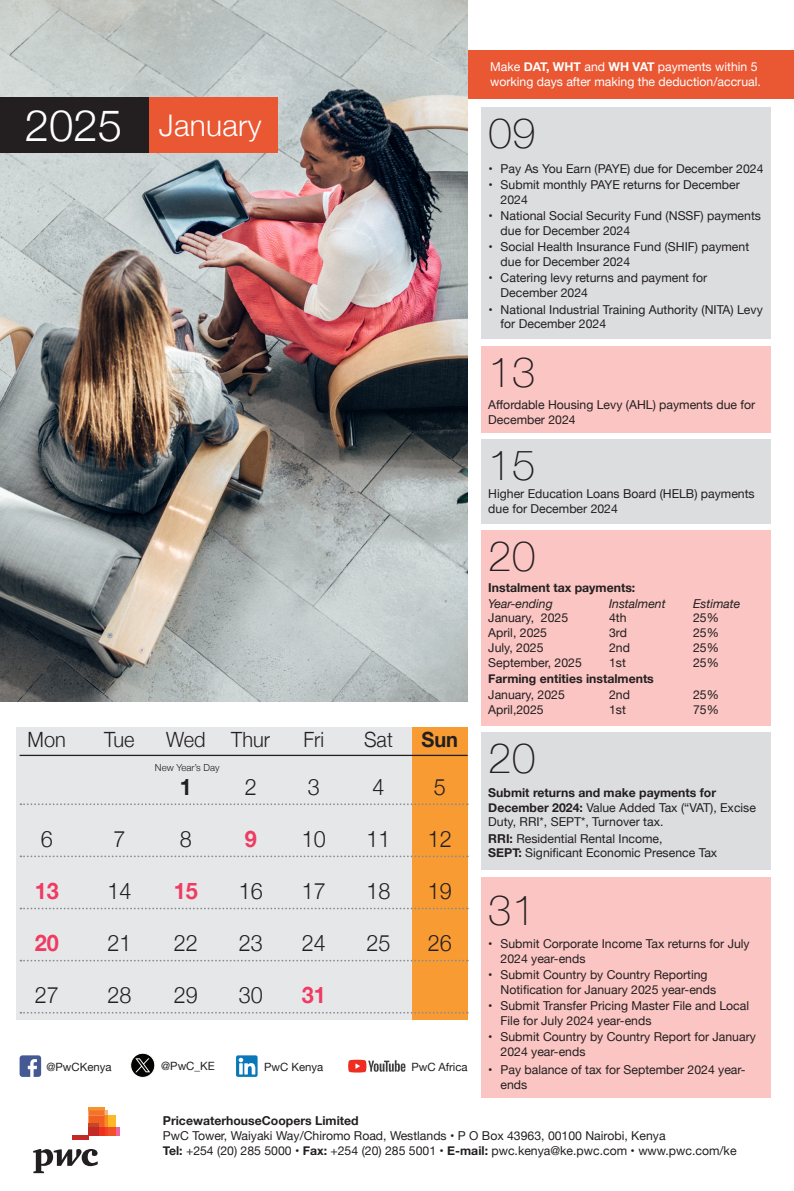
<style>
.page{position:relative;width:794px;height:1191px;background:#fff}
.page>*{position:absolute;margin:0;border:0;box-sizing:border-box;transform-origin:0 0}
.t1{font:300 43.75px "Helvetica Neue";color:#fff}
.t2{font:100 42px "Helvetica Neue";letter-spacing:.01em;color:#231f20}
.t3{font:300 29.75px "Helvetica Neue";letter-spacing:.01em;color:#fff}
.t4{font:300 22.75px "Helvetica Neue";color:#231f20;scale:.95 1}
.t5{font:700 22.75px "Helvetica Neue";color:#ef3b62;scale:.95 1}
.t6{font:700 22.75px "Helvetica Neue";color:#231f20;scale:.95 1}
.t7{font:300 21px "Helvetica Neue";color:#231f20;scale:.95 1}
.t8{font:700 21px "Helvetica Neue";color:#231f20;scale:.95 1}
.Body_text{font:12.25px/14.7px "Helvetica Neue";color:#231f20}
.t9{font:12.25px/14.7px "Helvetica Neue";color:#fff}
.t10{font:700 12.25px "Helvetica Neue";color:#231f20}
.t11{font:italic 12.25px "Helvetica Neue";color:#231f20}
.Body_text-2{font:11.38px "Helvetica Neue";color:#231f20}
.t12{font:300 9.62px "Helvetica Neue";color:#231f20}
.s1{font-weight:700}
</style>
<div class="page">
<div style="left:459px;top:50px;width:335px;height:48px;background:#ea5733"></div>
<div style="left:16px;top:727px;width:398px;height:292px;background:#e6e7e9"></div>
<div style="left:412px;top:727px;width:56px;height:292px;background:#f89b33"></div>
<hr style="left:20px;top:754px;width:448px;height:2px;background:#231f20">
<svg style="left:20px;top:803px;width:448px;height:2px"></svg>
<svg style="left:20px;top:855px;width:448px;height:2px"></svg>
<svg style="left:20px;top:907px;width:448px;height:2px"></svg>
<svg style="left:20px;top:959px;width:448px;height:2px"></svg>
<svg style="left:20px;top:1012px;width:448px;height:1px"></svg>
<img style="left:0;top:0;width:468px;height:701px">
<div style="left:0;top:97px;width:154px;height:55px;background:#231f20"></div>
<div style="left:149px;top:97px;width:129px;height:55px;background:#ea5733"></div>
<div style="left:481px;top:107px;width:290px;height:232px;background:#dcdddf"></div>
<div style="left:481px;top:346px;width:290px;height:86px;background:#fac5c2"></div>
<div style="left:481px;top:439px;width:290px;height:84px;background:#dcdddf"></div>
<div style="left:481px;top:531px;width:290px;height:195px;background:#fac5c2"></div>
<div style="left:481px;top:732px;width:290px;height:138px;background:#dcdddf"></div>
<div style="left:481px;top:877px;width:290px;height:221px;background:#fac5c2"></div>
<svg style="left:33px;top:1149px;width:65px;height:24px"></svg>
<svg style="left:116px;top:1127px;width:4px;height:8px"></svg>
<hr style="left:88px;top:1107px;width:16px;height:3px;background:#f7932e">
<div style="left:108px;top:1115px;width:8px;height:12px;background:#fcb825"></div>
<div style="left:108px;top:1127px;width:8px;height:8px;background:#f05128"></div>
<svg style="left:88px;top:1110px;width:20px;height:25px"></svg>
<div style="left:98px;top:1127px;width:6px;height:8px;background:#ee3022"></div>
<hr style="left:88px;top:1123px;width:10px;height:4px;background:#c54826">
<div style="left:88px;top:1127px;width:10px;height:8px;background:#c32a25"></div>
<hr style="left:72px;top:1135px;width:16px;height:4px;background:#c32a25">
<svg style="left:20px;top:1055px;width:21px;height:21px"></svg>
<svg style="left:131px;top:1053px;width:24px;height:24px"></svg>
<div style="left:131px;top:1053px;width:24px;height:24px;border:1px solid #fff;border-radius:50%"></div>
<svg style="left:135px;top:1058px;width:15px;height:14px"></svg>
<svg style="left:236px;top:1055px;width:21px;height:21px"></svg>
<svg style="left:348px;top:1059px;width:57px;height:13px"></svg>
<p class="t1" style="left:25px;top:90px;width:99px">2025</p>
<p class="t9" style="left:490px;top:60px;width:272px">Make <span class="s1">DAT, WHT</span> and <span class="s1">WH VAT</span> payments within 5 working days after making the deduction/accrual.</p>
<p class="t3" style="left:159px;top:102px;width:104px">January</p>
<p class="t2" style="left:488px;top:101px;width:49px">09</p>
<p class="Body_text" style="left:488px;top:161px;width:276px">• Pay As You Earn (PAYE) due for December 2024</p>
<p class="Body_text" style="left:500px;top:178px;width:241px;text-indent:-12px">• Submit monthly PAYE returns for December<br>2024</p>
<p class="Body_text" style="left:500px;top:209px;width:262px;text-indent:-12px">• National Social Security Fund (NSSF) payments due for December 2024</p>
<p class="Body_text" style="left:500px;top:240px;width:250px;text-indent:-12px">• Social Health Insurance Fund (SHIF) payment due for December 2024</p>
<p class="Body_text" style="left:500px;top:271px;width:208px;text-indent:-12px">• Catering levy returns and payment for<br>December 2024</p>
<p class="Body_text" style="left:500px;top:302px;width:264px;text-indent:-12px">• National Industrial Training Authority (NITA) Levy for December 2024</p>
<p class="t2" style="left:488px;top:340px;width:49px">13</p>
<p class="Body_text" style="left:488px;top:398px;width:268px">Affordable Housing Levy (AHL) payments due for<br>December 2024</p>
<p class="t2" style="left:488px;top:433px;width:49px">15</p>
<p class="Body_text" style="left:488px;top:487px;width:268px">Higher Education Loans Board (HELB) payments due for December 2024</p>
<p class="t2" style="left:488px;top:524px;width:49px">20</p>
<p class="t10" style="left:488px;top:577px;width:148px">Instalment tax payments:</p>
<p class="t11" style="left:488px;top:594px;width:66px">Year-ending</p>
<p class="t11" style="left:609px;top:594px;width:58px">Instalment</p>
<p class="t11" style="left:693px;top:594px;width:49px">Estimate</p>
<p class="Body_text" style="left:488px;top:611px;width:81px">January, 2025</p>
<p class="Body_text" style="left:609px;top:611px;width:19px">4th</p>
<p class="Body_text" style="left:693px;top:611px;width:27px">25%</p>
<p class="Body_text" style="left:488px;top:626px;width:60px">April, 2025</p>
<p class="Body_text" style="left:609px;top:626px;width:19px">3rd</p>
<p class="Body_text" style="left:693px;top:626px;width:27px">25%</p>
<p class="Body_text" style="left:488px;top:641px;width:57px">July, 2025</p>
<p class="Body_text" style="left:609px;top:641px;width:22px">2nd</p>
<p class="Body_text" style="left:693px;top:641px;width:27px">25%</p>
<p class="Body_text" style="left:488px;top:655px;width:95px">September, 2025</p>
<p class="Body_text" style="left:609px;top:655px;width:18px">1st</p>
<p class="Body_text" style="left:693px;top:655px;width:27px">25%</p>
<p class="t10" style="left:488px;top:668px;width:167px">Farming entities instalments</p>
<p class="Body_text" style="left:488px;top:688px;width:78px">January, 2025</p>
<p class="Body_text" style="left:609px;top:688px;width:22px">2nd</p>
<p class="Body_text" style="left:693px;top:688px;width:27px">25%</p>
<p class="Body_text" style="left:488px;top:702px;width:57px">April,2025</p>
<p class="Body_text" style="left:609px;top:702px;width:18px">1st</p>
<p class="Body_text" style="left:693px;top:702px;width:27px">75%</p>
<p class="t7" style="left:28px;top:723px;width:42px">Mon</p>
<p class="t7" style="left:104px;top:723px;width:33px">Tue</p>
<p class="t7" style="left:166px;top:723px;width:111px">Wed Thur</p>
<p class="t7" style="left:303px;top:723px;width:23px">Fri</p>
<p class="t7" style="left:364px;top:723px;width:32px">Sat</p>
<p class="t8" style="left:421px;top:723px;width:40px">Sun</p>
<p class="t6" style="left:180px;top:768px;width:14px">1</p>
<p class="t4" style="left:245px;top:768px;width:14px">2</p>
<p class="t4" style="left:308px;top:768px;width:14px">3</p>
<p class="t4" style="left:372px;top:768px;width:14px">4</p>
<p class="t4" style="left:434px;top:768px;width:14px">5</p>
<p class="t4" style="left:41px;top:820px;width:14px">6</p>
<p class="t4" style="left:113px;top:820px;width:14px">7</p>
<p class="t4" style="left:180px;top:820px;width:14px">8</p>
<p class="t5" style="left:245px;top:820px;width:14px">9</p>
<p class="t4" style="left:302px;top:820px;width:27px">10</p>
<p class="t4" style="left:366px;top:820px;width:27px">11</p>
<p class="t4" style="left:428px;top:820px;width:27px">12</p>
<p class="t5" style="left:35px;top:873px;width:27px">13</p>
<p class="t4" style="left:107px;top:872px;width:27px">14</p>
<p class="t5" style="left:174px;top:873px;width:27px">15</p>
<p class="t4" style="left:239px;top:872px;width:27px">16</p>
<p class="t4" style="left:302px;top:872px;width:27px">17</p>
<p class="t4" style="left:366px;top:872px;width:27px">18</p>
<p class="t4" style="left:428px;top:872px;width:27px">19</p>
<p class="t5" style="left:35px;top:925px;width:27px">20</p>
<p class="t4" style="left:107px;top:924px;width:27px">21</p>
<p class="t4" style="left:174px;top:924px;width:27px">22</p>
<p class="t4" style="left:239px;top:924px;width:27px">23</p>
<p class="t4" style="left:302px;top:924px;width:27px">24</p>
<p class="t4" style="left:366px;top:924px;width:27px">25</p>
<p class="t4" style="left:428px;top:924px;width:27px">26</p>
<p class="t4" style="left:35px;top:976px;width:27px">27</p>
<p class="t4" style="left:107px;top:976px;width:27px">28</p>
<p class="t4" style="left:174px;top:976px;width:27px">29</p>
<p class="t4" style="left:239px;top:976px;width:27px">30</p>
<p class="t5" style="left:302px;top:977px;width:27px">31</p>
<p class="t12" style="left:155px;top:759px;width:66px">New Year’s Day</p>
<p class="Body_text-2" style="left:46px;top:1059px;width:67px">@PwCKenya</p>
<p class="Body_text-2" style="left:161px;top:1058px;width:55px">@PwC_KE</p>
<p class="Body_text-2" style="left:264px;top:1058px;width:61px">PwC Kenya</p>
<p class="Body_text-2" style="left:411px;top:1058px;width:58px">PwC Africa</p>
<p class="t2" style="left:488px;top:726px;width:49px">20</p>
<p class="Body_text" style="left:488px;top:786px;width:269px"><span class="s1">Submit returns and make payments for<br>December 2024:</span> Value Added Tax (“VAT), Excise<br>Duty, RRI*, SEPT*, Turnover tax.</p>
<p class="Body_text" style="left:488px;top:831px;width:230px"><span class="s1">RRI:</span> Residential Rental Income,<br><span class="s1">SEPT:</span> Significant Economic Presence Tax</p>
<p class="t2" style="left:488px;top:878px;width:49px">31</p>
<p class="Body_text" style="left:500px;top:937px;width:251px;text-indent:-12px">• Submit Corporate Income Tax returns for July<br>2024 year-ends</p>
<p class="Body_text" style="left:500px;top:968px;width:217px;text-indent:-12px">• Submit Country by Country Reporting<br>Notification for January 2025 year-ends</p>
<p class="Body_text" style="left:500px;top:999px;width:250px;text-indent:-12px">• Submit Transfer Pricing Master File and Local<br>File for July 2024 year-ends</p>
<p class="Body_text" style="left:500px;top:1030px;width:257px;text-indent:-12px">• Submit Country by Country Report for January<br>2024 year-ends</p>
<p class="Body_text" style="left:500px;top:1062px;width:247px;text-indent:-12px">• Pay balance of tax for September 2024 year&shy;ends</p>
<p class="Body_text" style="left:163px;top:1114px;width:575px"><span class="s1">PricewaterhouseCoopers Limited<br></span>PwC Tower, Waiyaki Way/Chiromo Road, Westlands • P O Box 43963, 00100 Nairobi, Kenya<br><span class="s1">Tel:</span> +254 (20) 285 5000 • <span class="s1">Fax:</span> +254 (20) 285 5001 • <span class="s1">E-mail:</span> pwc.kenya@ke.pwc.com • www.pwc.com/ke</p>
</div>
